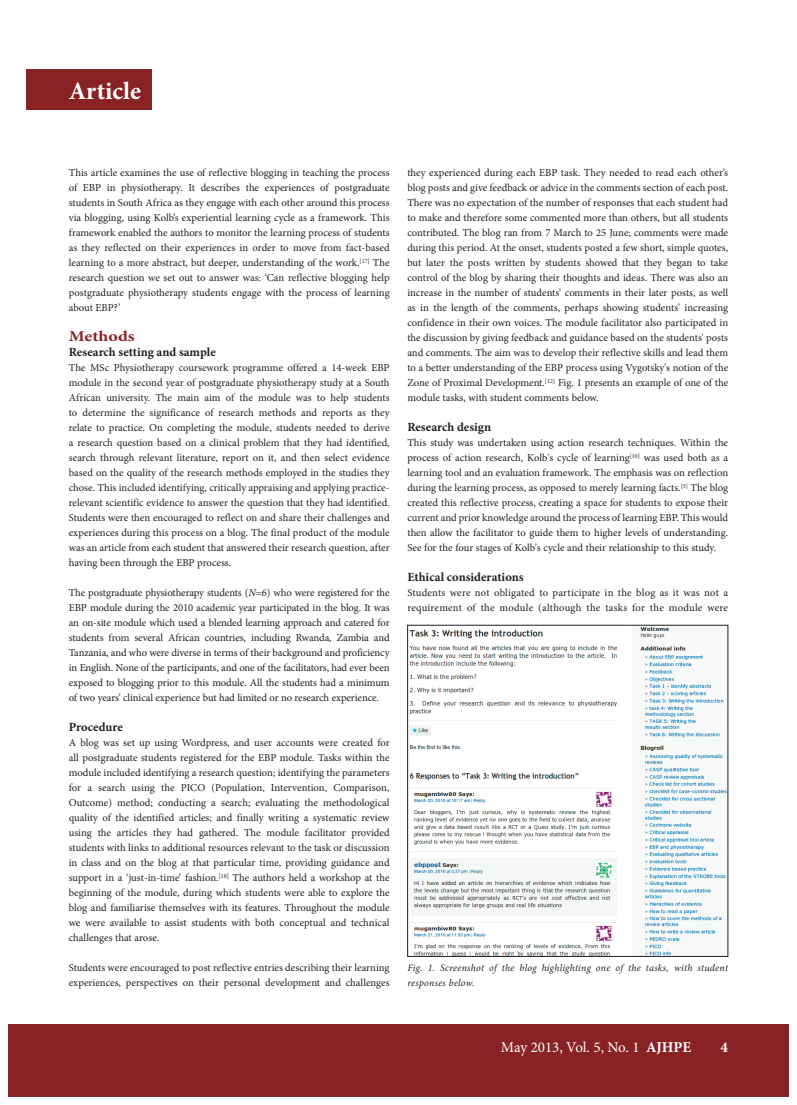
<style>
.page{position:relative;width:797px;height:1105px;background:#fff}
.page>*{position:absolute;margin:0;border:0;box-sizing:border-box;transform-origin:0 0}
.t1{font:700 25px "Minion Pro";letter-spacing:.005em;color:#fff}
.t2{font:15px "Minion Pro";letter-spacing:-.01em;color:#fff}
.t3{font:700 15px "Minion Pro";color:#892225;scale:1.2 1}
.t4{font:700 15px "Minion Pro";color:#fff}
.t5{font:700 12.5px "Minion Pro";color:#231f20}
.t6{font:10.62px/15px "Minion Pro";color:#231f20;text-align:justify}
.t7{font:italic 10px/15px "Minion Pro";letter-spacing:.02em;color:#231f20}
.s1{font-style:italic}
.s2{font-weight:700}
</style>
<div class="page">
<div style="left:26px;top:1024px;width:762px;height:72px;background:#892225"></div>
<div style="left:9px;top:1024px;width:17px;height:72px;background:#892225"></div>
<div style="left:26px;top:69px;width:126px;height:41px;background:#892225"></div>
<img style="left:409px;top:627px;width:317px;height:327px">
<div style="left:407px;top:625px;width:321px;height:331px;border:1px solid #231f20"></div>
<h1 class="t1" style="left:69px;top:73px;width:74px">Article</h1>
<p class="t6" style="left:69px;top:165px;width:322px">This article examines the use of reflective blogging in teaching the process of EBP in physiotherapy. It describes the experiences of postgraduate students in South Africa as they engage with each other around this process via blogging, using Kolb’s experiential learning cycle as a framework. This framework enabled the authors to monitor the learning process of students as they reflected on their experiences in order to move from fact-based learning to a more abstract, but deeper, understanding of the work.<sup>[17]</sup> The research question we set out to answer was: ‘Can reflective blogging help postgraduate physiotherapy students engage with the process of learning about EBP?’</p>
<h2 class="t3" style="left:69px;top:326px;width:56px">Methods</h2>
<p class="t5" style="left:69px;top:343px;width:149px">Research setting and sample</p>
<p class="t6" style="left:69px;top:360px;width:322px">The MSc Physiotherapy coursework programme offered a 14-week EBP module in the second year of postgraduate physiotherapy study at a South African university. The main aim of the module was to help students to determine the significance of research methods and reports as they relate to practice. On completing the module, students needed to derive a research question based on a clinical problem that they had identified, search through relevant literature, report on it, and then select evidence based on the quality of the research methods employed in the studies they chose. This included identifying, critically appraising and applying practice&shy;relevant scientific evidence to answer the question that they had identified.<br>Students were then encouraged to reflect on and share their challenges and experiences during this process on a blog. The final product of the module was an article from each student that answered their research question, after having been through the EBP process.</p>
<p class="t6" style="left:69px;top:585px;width:322px">The postgraduate physiotherapy students (<span class="s1">N</span>=6) who were registered for the EBP module during the 2010 academic year participated in the blog. It was an on-site module which used a blended learning approach and catered for students from several African countries, including Rwanda, Zambia and Tanzania, and who were diverse in terms of their background and proficiency in English. None of the participants, and one of the facilitators, had ever been exposed to blogging prior to this module. All the students had a minimum of two years’ clinical experience but had limited or no research experience.</p>
<p class="t5" style="left:69px;top:718px;width:56px">Procedure</p>
<p class="t6" style="left:69px;top:735px;width:322px">A blog was set up using Wordpress, and user accounts were created for all postgraduate students registered for the EBP module. Tasks within the module included identifying a research question; identifying the parameters for a search using the PICO (Population, Intervention, Comparison, Outcome) method; conducting a search; evaluating the methodological quality of the identified articles; and finally writing a systematic review using the articles they had gathered. The module facilitator provided students with links to additional resources relevant to the task or discussion in class and on the blog at that particular time, providing guidance and support in a ‘just-in-time’ fashion.<sup>[18]</sup> The authors held a workshop at the beginning of the module, during which students were able to explore the blog and familiarise themselves with its features. Throughout the module we were available to assist students with both conceptual and technical challenges that arose.</p>
<p class="t6" style="left:69px;top:960px;width:322px">Students were encouraged to post reflective entries describing their learning experiences, perspectives on their personal development and challenges</p>
<p class="t6" style="left:407px;top:165px;width:322px">they experienced during each EBP task. They needed to read each other’s blog posts and give feedback or advice in the comments section of each post.<br>There was no expectation of the number of responses that each student had to make and therefore some commented more than others, but all students contributed. The blog ran from 7 March to 25 June; comments were made during this period. At the onset, students posted a few short, simple quotes, but later the posts written by students showed that they began to take control of the blog by sharing their thoughts and ideas. There was also an increase in the number of students’ comments in their later posts, as well as in the length of the comments, perhaps showing students’ increasing confidence in their own voices. The module facilitator also participated in the discussion by giving feedback and guidance based on the students' posts and comments. The aim was to develop their reflective skills and lead them to a better understanding of the EBP process using Vygotsky's notion of the Zone of Proximal Development.<sup>[12]</sup> Fig. 1 presents an example of one of the module tasks, with student comments below.</p>
<p class="t5" style="left:407px;top:418px;width:85px">Research design</p>
<p class="t6" style="left:407px;top:435px;width:322px">This study was undertaken using action research techniques. Within the process of action research, Kolb's cycle of learning<sup>[10]</sup> was used both as a learning tool and an evaluation framework. The emphasis was on reflection during the learning process, as opposed to merely learning facts.<sup>[5]</sup> The blog created this reflective process, creating a space for students to expose their current and prior knowledge around the process of learning EBP. This would then allow the facilitator to guide them to higher levels of understanding.<br>See for the four stages of Kolb's cycle and their relationship to this study.</p>
<p class="t5" style="left:407px;top:568px;width:118px">Ethical considerations</p>
<p class="t6" style="left:407px;top:585px;width:322px">Students were not obligated to participate in the blog as it was not a requirement of the module (although the tasks for the module were</p>
<p class="t7" style="left:407px;top:961px;width:322px">Fig. 1. Screenshot of the blog highlighting one of the tasks, with student responses below.</p>
<h2 class="t2" style="left:501px;top:1037px;width:192px">May 2013, Vol. 5, No. 1 <span class="s2">AJHPE</span></h2>
<h2 class="t4" style="left:720px;top:1037px;width:9px">4</h2>
</div>
